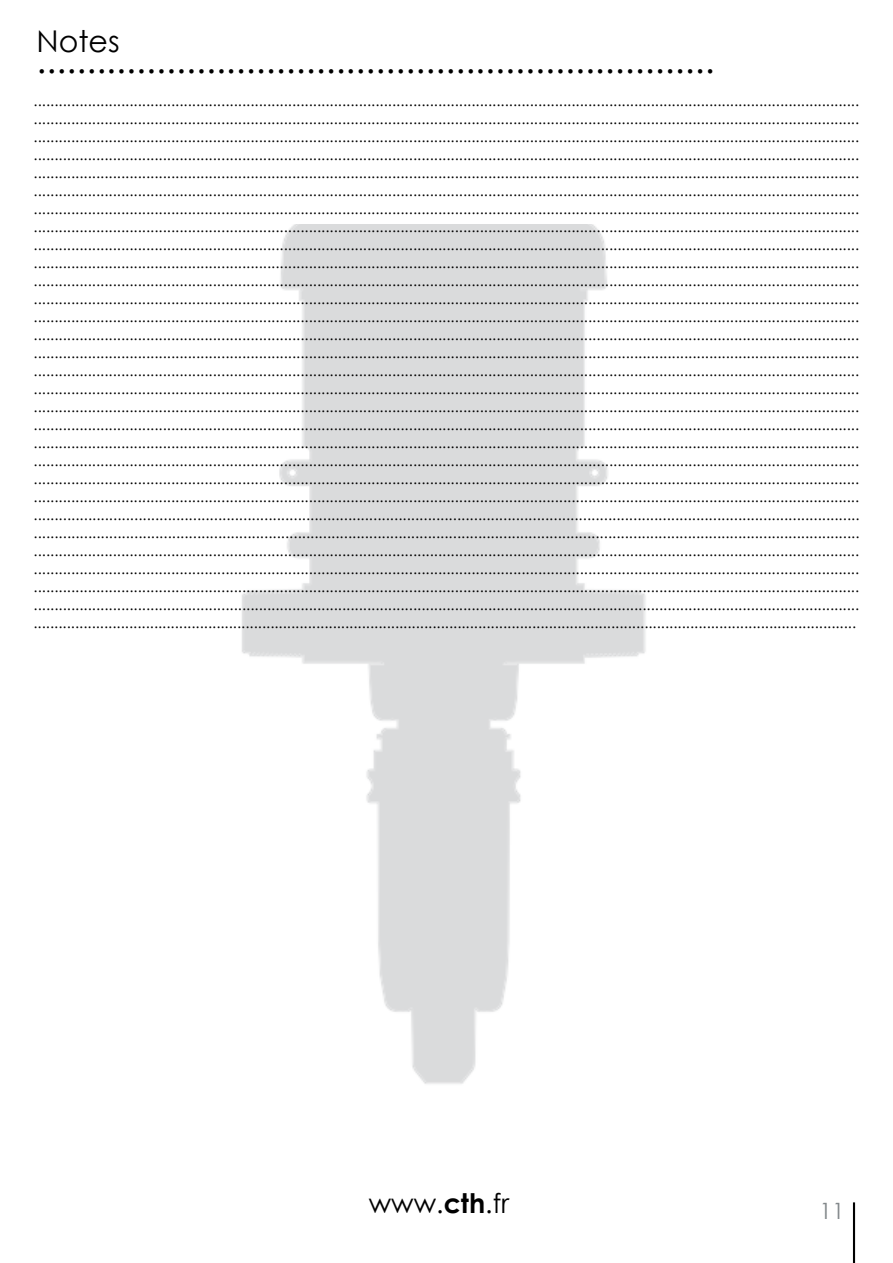
<style>
.page{position:relative;width:893px;height:1263px;background:#fff}
.page>*{position:absolute;margin:0;border:0;box-sizing:border-box;transform-origin:0 0}
.t1{font:36px "Century Gothic";color:#000}
.t2{font:30px "Century Gothic";color:#000}
.t3{font:27px "Century Gothic";color:#000}
.t4{font:22.5px "Century Gothic";color:#83888b}
.t5{font:15px/18px "Century Gothic";color:#000;text-align:justify}
.s1{font-weight:700}
</style>
<div class="page">
<svg style="left:853px;top:1202px;width:2px;height:61px"></svg>
<img style="left:242px;top:224px;width:404px;height:860px">
<p class="t2" style="left:36px;top:20px;width:85px">Notes</p>
<p class="t1" style="left:36px;top:35px;width:680px">....................................................................</p>
<p class="t5" style="left:33px;top:91px;width:828px">...................................................................................................................................................................................................... ...................................................................................................................................................................................................... ...................................................................................................................................................................................................... ...................................................................................................................................................................................................... ...................................................................................................................................................................................................... ...................................................................................................................................................................................................... ...................................................................................................................................................................................................... ...................................................................................................................................................................................................... ...................................................................................................................................................................................................... ...................................................................................................................................................................................................... ...................................................................................................................................................................................................... ...................................................................................................................................................................................................... ...................................................................................................................................................................................................... ...................................................................................................................................................................................................... ...................................................................................................................................................................................................... ...................................................................................................................................................................................................... ...................................................................................................................................................................................................... ...................................................................................................................................................................................................... ...................................................................................................................................................................................................... ...................................................................................................................................................................................................... ...................................................................................................................................................................................................... ...................................................................................................................................................................................................... ...................................................................................................................................................................................................... ..................................................................................................................................................................................................... ..................................................................................................................................................................................................... ...................................................................................................................................................................................................... ...................................................................................................................................................................................................... ...................................................................................................................................................................................................... ...................................................................................................................................................................................................... ......................................................................................................................................................................................................</p>
<p class="t3" style="left:369px;top:1184px;width:142px">www.<span class="s1">cth</span>.fr</p>
<h3 class="t4" style="left:820px;top:1195px;width:26px">11</h3>
</div>
